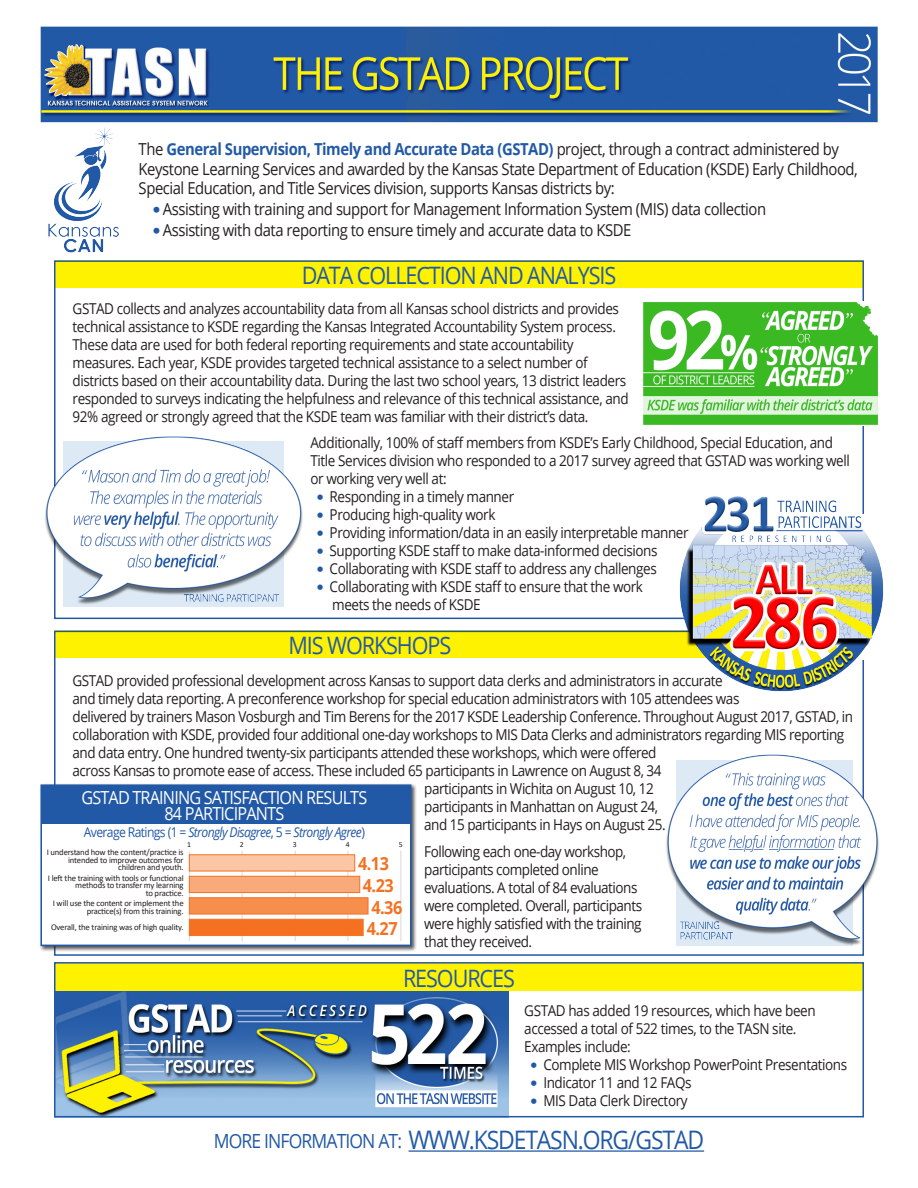
<style>
.page{position:relative;width:918px;height:1188px;background:#fff}
.page>*{position:absolute;margin:0;border:0;box-sizing:border-box;transform-origin:0 0}
.t1{font:25.5px "Open Sans";letter-spacing:-.05em;color:#2259a6;scale:.9 1}
.t2{font:24px "Open Sans";letter-spacing:-.05em;color:#2259a6;scale:.9 1}
.t3{font:18px/16.5px "Open Sans";letter-spacing:-.05em;color:#fff;text-align:center;scale:.9 1}
.t4{font:700 18px "Open Sans";letter-spacing:-.03em;color:#f47121;scale:.9 1}
.t5{font:16.5px/19.8px "Open Sans";letter-spacing:-.03em;color:#231f20;scale:.9 1}
.t6{font:15px/18px "Open Sans";letter-spacing:-.03em;color:#231f20;scale:.9 1}
.t7{font:italic 13.5px "Open Sans";letter-spacing:-.05em;color:#2259a6;scale:.9 1}
.t8{font:8.7px/7.5px "Calibri";letter-spacing:-.02em;color:#231f20;text-align:right}
.t9{font:7.8px "Calibri";color:#231f20}
.s1{font-weight:700;color:#2259a6}
.s2{font-family:"Calibri";font-weight:700;color:#2259a6}
.s3{font-style:normal}
.s4{font-size:19.5px}
</style>
<div class="page">
<img style="left:57px;top:991px;width:452px;height:123px">
<div style="left:55px;top:260px;width:809px;height:28px;background:#fff200"></div>
<div style="left:55px;top:631px;width:809px;height:27px;background:#fff200"></div>
<img style="left:45px;top:432px;width:258px;height:184px">
<img style="left:40px;top:26px;width:838px;height:97px">
<img style="left:48px;top:127px;width:71px;height:126px">
<div style="left:55px;top:963px;width:809px;height:28px;background:#fff200"></div>
<div style="left:54px;top:962px;width:810px;height:155px;border:2px solid #2259a6"></div>
<hr style="left:409px;top:1150px;width:295px;height:2px;background:#2259a6">
<img style="left:666px;top:750px;width:213px;height:201px">
<div style="left:39px;top:783px;width:378px;height:169px;background:#231f20;opacity:.75"></div>
<div style="left:40px;top:784px;width:371px;height:162px;background:#fff;border:2px solid #2259a6"></div>
<div style="left:41px;top:786px;width:369px;height:38px;background:#2259a6"></div>
<hr style="left:189px;top:851px;width:1px;height:90px;background:#d9d9d9">
<hr style="left:242px;top:851px;width:1px;height:90px;background:#d9d9d9">
<hr style="left:295px;top:851px;width:1px;height:90px;background:#d9d9d9">
<hr style="left:348px;top:851px;width:1px;height:90px;background:#d9d9d9">
<hr style="left:401px;top:851px;width:1px;height:90px;background:#d9d9d9">
<div style="left:189px;top:854px;width:166px;height:17px;background:#fbc6a6;border:1px solid #f47121"></div>
<div style="left:189px;top:897px;width:179px;height:17px;background:#f68e4e;border:1px solid #f47121"></div>
<div style="left:189px;top:919px;width:175px;height:17px;background:#f47121;border:1px solid #f47121"></div>
<div style="left:189px;top:876px;width:171px;height:17px;background:#f8aa7a;border:1px solid #f47121"></div>
<img style="left:664px;top:479px;width:220px;height:228px">
<img style="left:643px;top:295px;width:235px;height:137px">
<p class="t5" style="left:139px;top:138px;width:801px">The <span class="s1">General Supervision, Timely and Accurate Data (GSTAD)</span> project, through a contract administered by<br>Keystone Learning Services and awarded by the Kansas State Department of Education (KSDE) Early Childhood,<br>Special Education, and Title Services division, supports Kansas districts by:</p>
<p class="t5" style="left:152px;top:199px;width:683px"><span class="s2">•</span> Assisting with training and support for Management Information System (MIS) data collection</p>
<p class="t5" style="left:152px;top:220px;width:534px"><span class="s2">•</span> Assisting with data reporting to ensure timely and accurate data to KSDE</p>
<p class="t2" style="left:302px;top:259px;width:351px">DATA COLLECTION AND ANALYSIS</p>
<p class="t6" style="left:73px;top:299px;width:619px">GSTAD collects and analyzes accountability data from all Kansas school districts and provides technical assistance to KSDE regarding the Kansas Integrated Accountability System process.<br>These data are used for both federal reporting requirements and state accountability measures. Each year, KSDE provides targeted technical assistance to a select number of districts based on their accountability data. During the last two school years, 13 district leaders responded to surveys indicating the helpfulness and relevance of this technical assistance, and 92% agreed or strongly agreed that the KSDE team was familiar with their district’s data.</p>
<p class="t6" style="left:310px;top:433px;width:601px">Additionally, 100% of staff members from KSDE’s Early Childhood, Special Education, and<br>Title Services division who responded to a 2017 survey agreed that GSTAD was working well or working very well at:</p>
<p class="t6" style="left:316px;top:487px;width:221px"><span class="s2">•</span> Responding in a timely manner</p>
<p class="t6" style="left:316px;top:505px;width:200px"><span class="s2">•</span> Producing high-quality work</p>
<p class="t6" style="left:316px;top:523px;width:415px"><span class="s2">•</span> Providing information/data in an easily interpretable manner</p>
<p class="t6" style="left:316px;top:541px;width:381px"><span class="s2">•</span> Supporting KSDE staff to make data-informed decisions</p>
<p class="t6" style="left:316px;top:559px;width:380px"><span class="s2">•</span> Collaborating with KSDE staff to address any challenges</p>
<p class="t6" style="left:316px;top:577px;width:364px"><span class="s2">•</span> Collaborating with KSDE staff to ensure that the work</p>
<p class="t6" style="left:332px;top:595px;width:167px">meets the needs of KSDE</p>
<p class="t2" style="left:288px;top:629px;width:183px">MIS WORKSHOPS</p>
<p class="t6" style="left:73px;top:671px;width:724px">GSTAD provided professional development across Kansas to support data clerks and administrators in accurate</p>
<p class="t6" style="left:73px;top:689px;width:742px">and timely data reporting. A preconference workshop for special education administrators with 105 attendees was</p>
<p class="t6" style="left:73px;top:707px;width:869px">delivered by trainers Mason Vosburgh and Tim Berens for the 2017 KSDE Leadership Conference. Throughout August 2017, GSTAD, in</p>
<p class="t6" style="left:73px;top:725px;width:859px">collaboration with KSDE, provided four additional one-day workshops to MIS Data Clerks and administrators regarding MIS reporting</p>
<p class="t6" style="left:73px;top:743px;width:650px">and data entry. One hundred twenty-six participants attended these workshops, which were offered</p>
<p class="t6" style="left:73px;top:761px;width:656px">across Kansas to promote ease of access. These included 65 participants in Lawrence on August 8, 34</p>
<p class="t6" style="left:424px;top:779px;width:257px">participants in Wichita on August 10, 12</p>
<p class="t6" style="left:424px;top:797px;width:261px">participants in Manhattan on August 24,</p>
<p class="t6" style="left:424px;top:815px;width:270px">and 15 participants in Hays on August 25.</p>
<p class="t6" style="left:424px;top:842px;width:244px">Following each one-day workshop, participants completed online evaluations. A total of 84 evaluations were completed. Overall, participants were highly satisfied with the training that they received.</p>
<p class="t3" style="left:81px;top:788px;width:319px">GSTAD TRAINING SATISFACTION RESULTS<br>84 PARTICIPANTS</p>
<p class="t7" style="left:84px;top:822px;width:314px"><span class="s3">Average Ratings (1 =</span> Strongly Disagree<span class="s3">, 5 =</span> Strongly Agree<span class="s3">)</span></p>
<p class="t8" style="left:47px;top:849px;width:139px">I understand how the content/practice is intended to improve outcomes for children and youth.</p>
<p class="t8" style="left:48px;top:874px;width:137px">I left the training with tools or functional methods to transfer my learning<br>to practice.</p>
<p class="t8" style="left:53px;top:900px;width:132px">I will use the content or implement the practice(s) from this training.</p>
<p class="t8" style="left:51px;top:924px;width:134px">Overall, the training was of high quality.</p>
<p class="t9" style="left:187px;top:839px;width:5px">1</p>
<p class="t9" style="left:240px;top:839px;width:5px">2</p>
<p class="t9" style="left:293px;top:839px;width:5px">3</p>
<p class="t9" style="left:346px;top:839px;width:5px">4</p>
<p class="t9" style="left:399px;top:839px;width:5px">5</p>
<p class="t4" style="left:358px;top:851px;width:36px">4.13</p>
<p class="t4" style="left:363px;top:873px;width:36px">4.23</p>
<p class="t4" style="left:371px;top:894px;width:36px">4.36</p>
<p class="t4" style="left:367px;top:916px;width:36px">4.27</p>
<p class="t2" style="left:403px;top:962px;width:126px">RESOURCES</p>
<p class="t6" style="left:524px;top:1001px;width:325px">GSTAD has added 19 resources, which have been accessed a total of 522 times, to the TASN site.<br>Examples include:</p>
<p class="t6" style="left:530px;top:1055px;width:354px"><span class="s2">•</span> Complete MIS Workshop PowerPoint Presentations</p>
<p class="t6" style="left:530px;top:1073px;width:181px"><span class="s2">•</span> Indicator 11 and 12 FAQs</p>
<p class="t6" style="left:530px;top:1091px;width:177px"><span class="s2">•</span> MIS Data Clerk Directory</p>
<p class="t1" style="left:214px;top:1122px;width:546px"><span class="s4">MORE INFORMATION AT:</span> WWW.KSDETASN.ORG/GSTAD</p>
</div>
